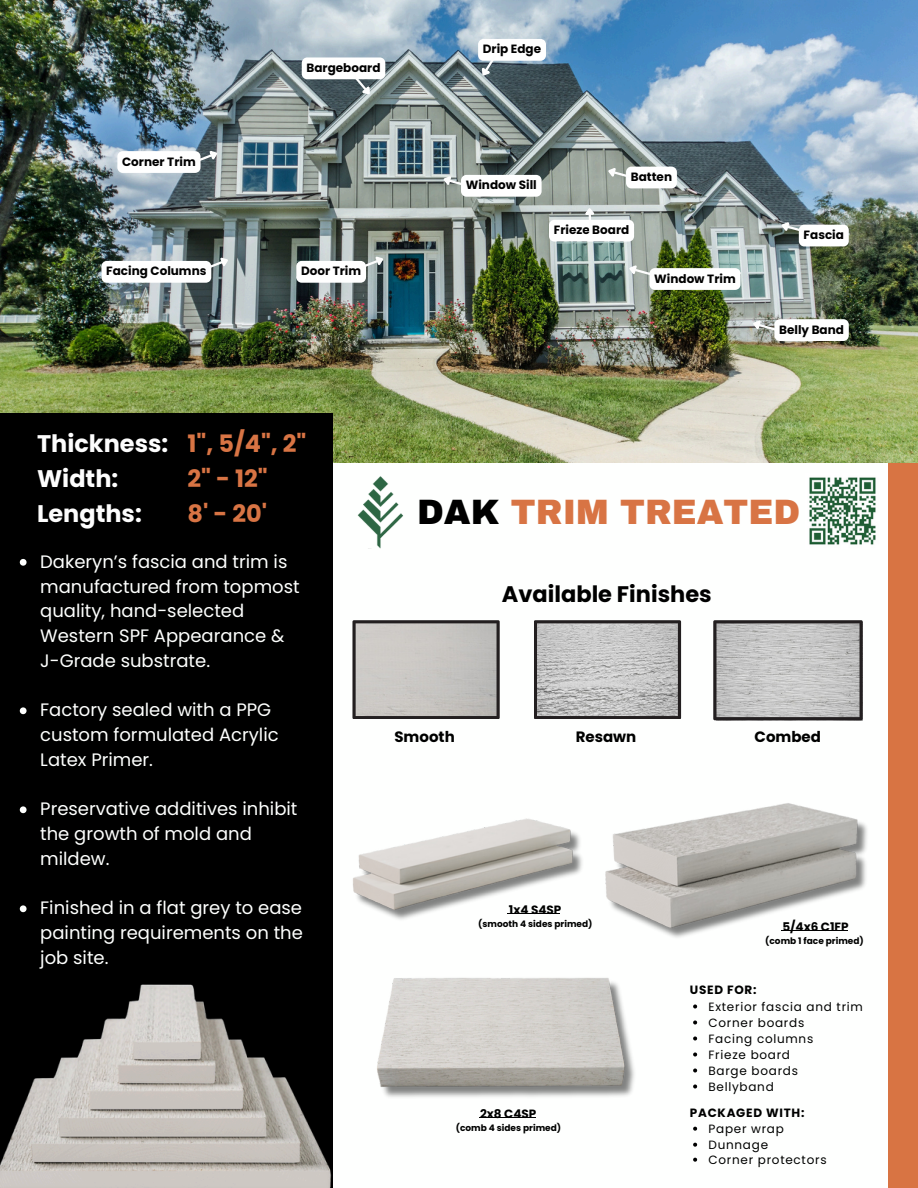
<style>
.page{position:relative;width:918px;height:1188px;background:#fff}
.page>*{position:absolute;margin:0;border:0;box-sizing:border-box;transform-origin:0 0}
.t1{font:900 34.5px "Archivo";color:#d87444}
.t2{font:700 24px/34.8px "Poppins";color:#fdfdfd}
.t3{font:700 24px/34.8px "Poppins";color:#d87444}
.t4{font:700 22.5px "Poppins";color:#000}
.t5{font:18px/24.8px "Poppins";color:#fefffe}
.t6{font:700 15px "Poppins";color:#000}
.t7{font:700 12px "Poppins";color:#000}
.t8{font:12px "Poppins";letter-spacing:.06em;color:#000}
.t9{font:700 12px "Poppins";letter-spacing:.06em;color:#000}
.t10{font:700 9px "Poppins";color:#000}
.s1{color:#000}
</style>
<div class="page">
<div style="left:888px;top:414px;width:30px;height:774px;background:#d87443"></div>
<img style="left:0;top:0;width:918px;height:462px">
<div style="left:0;top:414px;width:332px;height:774px;background:#000"></div>
<img style="left:332px;top:463px;width:71px;height:85px">
<svg style="left:713px;top:620px;width:150px;height:100px;background:#b3b3b3"></svg>
<img style="left:0;top:984px;width:301px;height:204px">
<img style="left:301px;top:983px;width:397px;height:205px">
<img style="left:332px;top:801px;width:205px;height:182px">
<img style="left:537px;top:803px;width:330px;height:203px">
<svg style="left:352px;top:620px;width:148px;height:99px;background:#b6b3b0"></svg>
<svg style="left:534px;top:620px;width:147px;height:99px;background:#b1b1b1"></svg>
<img style="left:809px;top:477px;width:67px;height:68px">
<hr style="left:479px;top:1117px;width:56px;height:1px;background:#000">
<hr style="left:508px;top:913px;width:52px;height:1px;background:#000">
<hr style="left:781px;top:930px;width:67px;height:1px;background:#000">
<svg style="left:20px;top:559px;width:7px;height:7px"></svg>
<svg style="left:20px;top:707px;width:7px;height:7px"></svg>
<svg style="left:20px;top:806px;width:7px;height:7px"></svg>
<svg style="left:20px;top:905px;width:7px;height:7px"></svg>
<svg style="left:693px;top:1005px;width:4px;height:4px"></svg>
<svg style="left:693px;top:1021px;width:4px;height:4px"></svg>
<svg style="left:693px;top:1037px;width:4px;height:4px"></svg>
<svg style="left:693px;top:1053px;width:4px;height:4px"></svg>
<svg style="left:693px;top:1069px;width:4px;height:4px"></svg>
<svg style="left:693px;top:1085px;width:4px;height:4px"></svg>
<svg style="left:693px;top:1127px;width:4px;height:4px"></svg>
<svg style="left:693px;top:1143px;width:4px;height:4px"></svg>
<svg style="left:693px;top:1158px;width:4px;height:4px"></svg>
<svg style="left:296px;top:252px;width:92px;height:31px"></svg>
<svg style="left:101px;top:253px;width:132px;height:30px"></svg>
<svg style="left:117px;top:146px;width:106px;height:27px"></svg>
<svg style="left:604px;top:163px;width:73px;height:25px"></svg>
<svg style="left:625px;top:260px;width:116px;height:30px"></svg>
<svg style="left:549px;top:205px;width:85px;height:37px"></svg>
<svg style="left:749px;top:315px;width:100px;height:26px"></svg>
<svg style="left:439px;top:171px;width:103px;height:26px"></svg>
<svg style="left:302px;top:57px;width:83px;height:44px"></svg>
<svg style="left:475px;top:39px;width:71px;height:42px"></svg>
<svg style="left:777px;top:217px;width:72px;height:29px"></svg>
<p class="t7" style="left:122px;top:153px;width:75px">Corner Trim</p>
<p class="t7" style="left:106px;top:263px;width:102px">Facing Columns</p>
<p class="t7" style="left:307px;top:59px;width:75px">Bargeboard</p>
<p class="t7" style="left:301px;top:263px;width:62px">Door Trim</p>
<h5 class="t7" style="left:483px;top:41px;width:60px">Drip Edge</h5>
<p class="t7" style="left:466px;top:177px;width:72px">Window Sill</p>
<p class="t7" style="left:631px;top:168px;width:43px">Batten</p>
<p class="t7" style="left:554px;top:222px;width:77px">Frieze Board</p>
<h4 class="t7" style="left:654px;top:270px;width:83px">Window Trim</h4>
<p class="t7" style="left:804px;top:226px;width:42px">Fascia</p>
<p class="t7" style="left:779px;top:321px;width:66px">Belly Band</p>
<p class="t2" style="left:37px;top:427px;width:133px">Thickness:<br>Width:<br>Lengths:</p>
<h6 class="t3" style="left:188px;top:427px;width:120px">1", 5/4", 2"<br>2" - 12"<br>8' - 20'</h6>
<p class="t5" style="left:40px;top:549px;width:261px">Dakeryn’s fascia and trim is manufactured from topmost quality, hand-selected<br>Western SPF Appearance &amp;<br>J-Grade substrate.</p>
<h6 class="t5" style="left:40px;top:698px;width:240px">Factory sealed with a PPG custom formulated Acrylic<br>Latex Primer.</h6>
<p class="t5" style="left:40px;top:797px;width:259px">Preservative additives inhibit the growth of mold and mildew.</p>
<h6 class="t5" style="left:40px;top:896px;width:264px;text-align:justify">Finished in a flat grey to ease painting requirements on the job site.</h6>
<p class="t1" style="left:417px;top:494px;width:385px"><span class="s1">DAK</span> TRIM TREATED</p>
<h6 class="t4" style="left:502px;top:578px;width:211px">Available Finishes</h6>
<p class="t6" style="left:394px;top:727px;width:62px">Smooth</p>
<h6 class="t6" style="left:576px;top:727px;width:62px">Resawn</h6>
<p class="t6" style="left:755px;top:727px;width:68px">Combed</p>
<h2 class="t7" style="left:509px;top:901px;width:54px">1x4 S4SP</h2>
<h2 class="t10" style="left:478px;top:918px;width:116px">(smooth 4 sides primed)</h2>
<p class="t7" style="left:782px;top:918px;width:68px">5/4x6 C1FP</p>
<p class="t10" style="left:765px;top:935px;width:100px">(comb 1 face primed)</p>
<p class="t7" style="left:690px;top:982px;width:68px">USED FOR:</p>
<p class="t8" style="left:709px;top:998px;width:156px">Exterior fascia and trim</p>
<p class="t8" style="left:709px;top:1014px;width:97px">Corner boards</p>
<p class="t8" style="left:709px;top:1030px;width:106px">Facing columns</p>
<h1 class="t8" style="left:709px;top:1046px;width:83px">Frieze board</h1>
<h2 class="t8" style="left:709px;top:1062px;width:91px">Barge boards</h2>
<p class="t8" style="left:709px;top:1078px;width:67px">Bellyband</p>
<p class="t9" style="left:690px;top:1104px;width:116px">PACKAGED WITH:</p>
<p class="t8" style="left:709px;top:1120px;width:77px">Paper wrap</p>
<h4 class="t8" style="left:709px;top:1136px;width:61px">Dunnage</h4>
<h4 class="t8" style="left:709px;top:1151px;width:120px">Corner protectors</h4>
<p class="t7" style="left:480px;top:1105px;width:58px">2x8 C4SP</p>
<h6 class="t10" style="left:456px;top:1122px;width:107px">(comb 4 sides primed)</h6>
</div>
